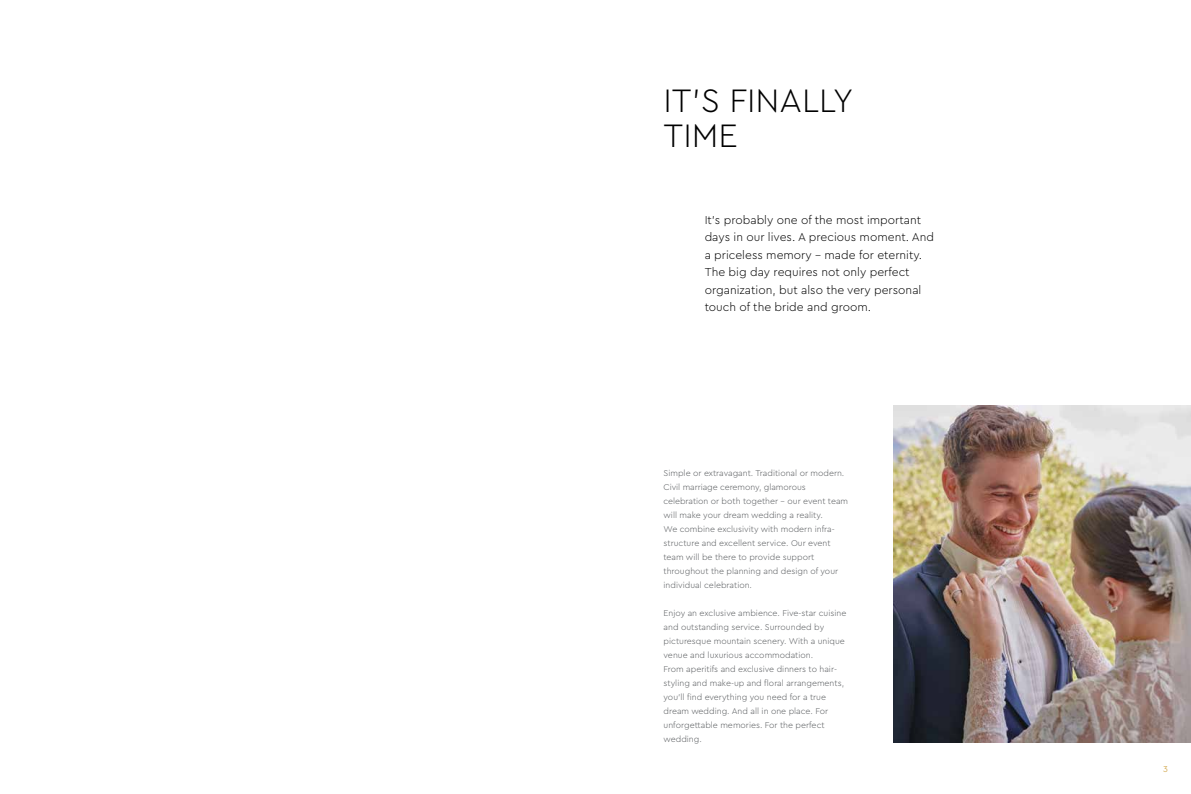
<style>
.page{position:relative;width:1191px;height:794px;background:#fff}
.page>*{position:absolute;margin:0;border:0;box-sizing:border-box;transform-origin:0 0}
.t1{font:300 34px/35px "Cera Pro";color:#000}
.t2{font:300 12px/17.5px "Cera Pro";color:#000}
.t3{font:9px "Cera Pro";color:#d6b160}
.t4{font:300 8.8px/14px "Cera Pro";color:#56595c}
</style>
<div class="page">
<img style="left:893px;top:406px;width:298px;height:337px">
<h1 class="t1" style="left:663px;top:81px;width:192px">IT’S FINALLY<br>TIME</h1>
<h2 class="t2" style="left:704px;top:210px;width:231px">It's probably one of the most important days in our lives. A precious moment. And a priceless memory – made for eternity.<br>The big day requires not only perfect organization, but also the very personal touch of the bride and groom.</h2>
<p class="t4" style="left:663px;top:465px;width:186px">Simple or extravagant. Traditional or modern.<br>Civil marriage ceremony, glamorous celebration or both together – our event team will make your dream wedding a reality.<br>We combine exclusivity with modern infra&shy;structure and excellent service. Our event team will be there to provide support throughout the planning and design of your individual celebration.</p>
<p class="t4" style="left:663px;top:605px;width:184px">Enjoy an exclusive ambience. Five-star cuisine and outstanding service. Surrounded by picturesque mountain scenery. With a unique venue and luxurious accommodation.<br>From aperitifs and exclusive dinners to hair&shy;styling and make-up and floral arrangements, you’ll find everything you need for a true dream wedding. And all in one place. For unforgettable memories. For the perfect wedding.</p>
<p class="t3" style="left:1163px;top:763px;width:6px">3</p>
</div>
